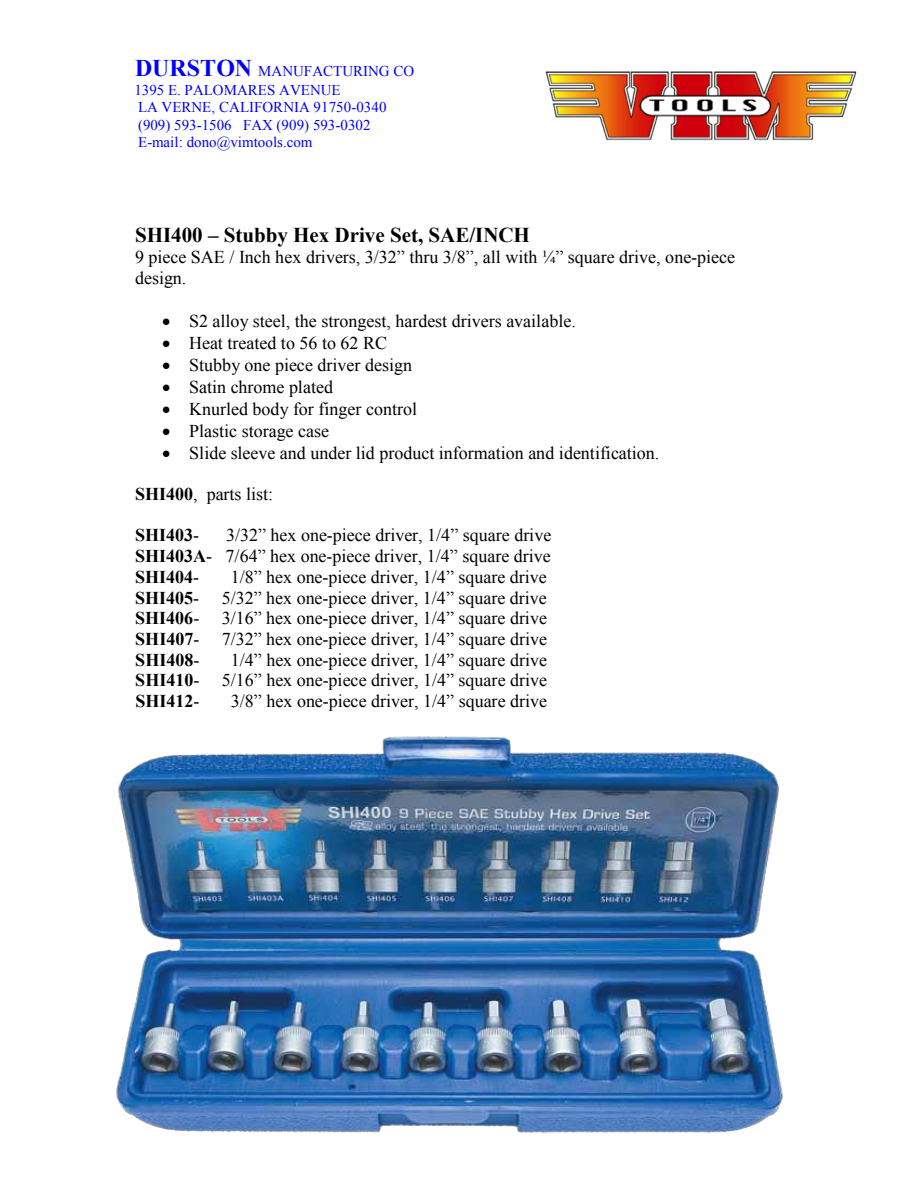
<style>
.page{position:relative;width:918px;height:1188px;background:#fff}
.page>*{position:absolute;margin:0;border:0;box-sizing:border-box;transform-origin:0 0}
.t1{font:700 21px "Times New Roman";color:#000}
.t2{font:18px/20.7px "Times New Roman";color:#000;text-align:justify}
.t3{font:700 18px "Times New Roman";color:#000}
.t4{font:15px/17.2px "Times New Roman";color:#00f}
.s1{font-weight:700;font-size:24px}
.s2{font-weight:700}
.s3{font-weight:400}
</style>
<div class="page">
<img style="left:545px;top:71px;width:312px;height:70px">
<img style="left:116px;top:736px;width:667px;height:397px">
<p class="t4" style="left:134px;top:62px;width:281px;line-height:18.8px"><span class="s1">DURSTON</span> MANUFACTURING CO<br>1395 E. PALOMARES AVENUE</p>
<p class="t4" style="left:138px;top:98px;width:250px">LA VERNE, CALIFORNIA 91750-0340 (909) 593-1506 FAX (909) 593-0302<br>E-mail: dono@vimtools.com</p>
<p class="t1" style="left:135px;top:221px;width:396px">SHI400 – Stubby Hex Drive Set, SAE/INCH</p>
<p class="t2" style="left:135px;top:247px;width:602px">9 piece SAE / Inch hex drivers, 3/32” thru 3/8”, all with ¼” square drive, one-piece design.</p>
<p class="t2" style="left:162px;top:310px;width:415px">• S2 alloy steel, the strongest, hardest drivers available.</p>
<p class="t2" style="left:162px;top:332px;width:227px">• Heat treated to 56 to 62 RC</p>
<p class="t2" style="left:162px;top:354px;width:251px">• Stubby one piece driver design</p>
<p class="t2" style="left:162px;top:376px;width:172px">• Satin chrome plated</p>
<p class="t2" style="left:162px;top:398px;width:256px">• Knurled body for finger control</p>
<p class="t2" style="left:162px;top:420px;width:168px">• Plastic storage case</p>
<p class="t2" style="left:162px;top:442px;width:499px">• Slide sleeve and under lid product information and identification.</p>
<p class="t2" style="left:135px;top:483px;width:140px"><span class="s2">SHI400</span>, parts list:</p>
<p class="t3" style="left:135px;top:523px;width:66px">SHI403<span class="s3">-</span></p>
<p class="t2" style="left:135px;top:525px;width:418px;text-indent:91px">3/32” hex one-piece driver, 1/4” square drive <span class="s2">SHI403A</span>- 7/64” hex one-piece driver, 1/4” square drive <span class="s2">SHI404</span>-</p>
<p class="t2" style="left:135px;top:566px;width:413px;text-indent:96px">1/8” hex one-piece driver, 1/4” square drive <span class="s2">SHI405</span>- 5/32” hex one-piece driver, 1/4” square drive <span class="s2">SHI406</span>- 3/16” hex one-piece driver, 1/4” square drive <span class="s2">SHI407</span>- 7/32” hex one-piece driver, 1/4” square drive <span class="s2">SHI408</span>-</p>
<p class="t2" style="left:135px;top:649px;width:413px;text-indent:96px">1/4” hex one-piece driver, 1/4” square drive <span class="s2">SHI410</span>- 5/16” hex one-piece driver, 1/4” square drive <span class="s2">SHI412</span>-</p>
<p class="t2" style="left:231px;top:690px;width:318px">3/8” hex one-piece driver, 1/4” square drive</p>
</div>
